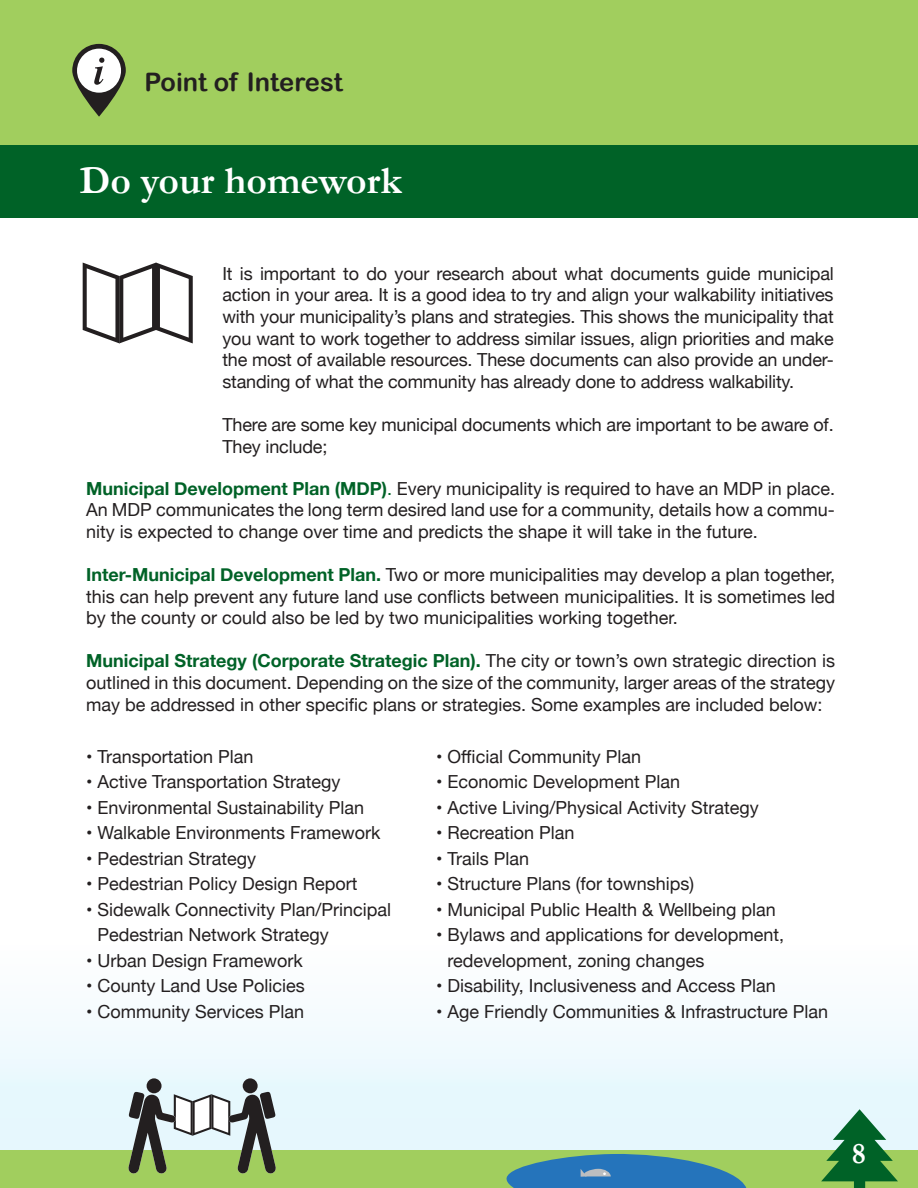
<style>
.page{position:relative;width:918px;height:1188px;background:#fff}
.page>*{position:absolute;margin:0;border:0;box-sizing:border-box;transform-origin:0 0}
.t1{font:700 39.6px "Garamond";color:#fff}
.t2{font:700 30px "Garamond";color:#fff}
.t3{font:25.5px "Arial Rounded MT Bold";color:#231f20}
.t4{font:18px/21.6px "Helvetica Neue";color:#231f20;text-align:justify}
.s1{font-weight:700;color:#006227}
.s2{color:#006227}
</style>
<div class="page">
<div style="left:0;top:944px;width:918px;height:207px;background:#f2fafe"></div>
<div style="left:0;top:1150px;width:918px;height:38px;background:#a1ce5e"></div>
<svg style="left:83px;top:263px;width:110px;height:80px"></svg>
<svg style="left:821px;top:1109px;width:77px;height:79px"></svg>
<svg style="left:128px;top:1078px;width:148px;height:96px"></svg>
<div style="left:243px;top:1078px;width:15px;height:15px;background:#231f20;border-radius:50%"></div>
<svg style="left:506px;top:1154px;width:241px;height:34px"></svg>
<div style="left:0;top:0;width:918px;height:145px;background:#a1ce5e"></div>
<div style="left:0;top:145px;width:918px;height:73px;background:#006227"></div>
<svg style="left:72px;top:44px;width:54px;height:73px;fill:#262321"></svg>
<div style="left:77px;top:49px;width:44px;height:44px;background:#fff;border-radius:50%"></div>
<svg style="left:94px;top:58px;width:10px;height:27px"></svg>
<h3 class="t3" style="left:145px;top:67px;width:200px">Point of Interest</h3>
<h1 class="t1" style="left:80px;top:157px;width:324px">Do your homework</h1>
<p class="t4" style="left:222px;top:264px;width:613px">It is important to do your research about what documents guide municipal action in your area. It is a good idea to try and align your walkability initiatives with your municipality’s plans and strategies. This shows the municipality that you want to work together to address similar issues, align priorities and make the most of available resources. These documents can also provide an under&shy;standing of what the community has already done to address walkability.</p>
<p class="t4" style="left:222px;top:415px;width:613px">There are some key municipal documents which are important to be aware of.<br>They include;</p>
<p class="t4" style="left:86px;top:478px;width:750px"><span class="s1">Municipal Development Plan (MDP)</span><span class="s2">.</span> Every municipality is required to have an MDP in place.<br>An MDP communicates the long term desired land use for a community, details how a commu&shy;nity is expected to change over time and predicts the shape it will take in the future.</p>
<p class="t4" style="left:86px;top:565px;width:750px"><span class="s1">Inter-Municipal Development Plan.</span> Two or more municipalities may develop a plan together, this can help prevent any future land use conflicts between municipalities. It is sometimes led by the county or could also be led by two municipalities working together.</p>
<p class="t4" style="left:86px;top:651px;width:750px"><span class="s1">Municipal Strategy (Corporate Strategic Plan).</span> The city or town’s own strategic direction is outlined in this document. Depending on the size of the community, larger areas of the strategy may be addressed in other specific plans or strategies. Some examples are included below:</p>
<p class="t4" style="left:86px;top:746px;width:169px">• Transportation Plan</p>
<p class="t4" style="left:86px;top:772px;width:256px">• Active Transportation Strategy</p>
<p class="t4" style="left:86px;top:797px;width:280px">• Environmental Sustainability Plan</p>
<p class="t4" style="left:86px;top:823px;width:296px">• Walkable Environments Framework</p>
<p class="t4" style="left:86px;top:848px;width:171px">• Pedestrian Strategy</p>
<p class="t4" style="left:86px;top:874px;width:273px">• Pedestrian Policy Design Report</p>
<p class="t4" style="left:97px;top:898px;width:295px;line-height:25.5px;text-indent:-11px">• Sidewalk Connectivity Plan/Principal<br>Pedestrian Network Strategy</p>
<p class="t4" style="left:86px;top:951px;width:218px">• Urban Design Framework</p>
<p class="t4" style="left:86px;top:976px;width:220px">• County Land Use Policies</p>
<p class="t4" style="left:86px;top:1002px;width:220px">• Community Services Plan</p>
<p class="t4" style="left:436px;top:747px;width:206px">• Official Community Plan</p>
<p class="t4" style="left:436px;top:772px;width:245px">• Economic Development Plan</p>
<p class="t4" style="left:436px;top:798px;width:324px">• Active Living/Physical Activity Strategy</p>
<p class="t4" style="left:436px;top:823px;width:140px">• Recreation Plan</p>
<p class="t4" style="left:436px;top:849px;width:94px">• Trails Plan</p>
<p class="t4" style="left:436px;top:874px;width:259px">• Structure Plans (for townships)</p>
<p class="t4" style="left:436px;top:900px;width:341px">• Municipal Public Health &amp; Wellbeing plan</p>
<p class="t4" style="left:448px;top:923px;width:338px;line-height:25.5px;text-indent:-11px">• Bylaws and applications for development, redevelopment, zoning changes</p>
<p class="t4" style="left:436px;top:976px;width:341px">• Disability, Inclusiveness and Access Plan</p>
<p class="t4" style="left:436px;top:1002px;width:393px">• Age Friendly Communities &amp; Infrastructure Plan</p>
<h2 class="t2" style="left:852px;top:1136px;width:16px">8</h2>
</div>
